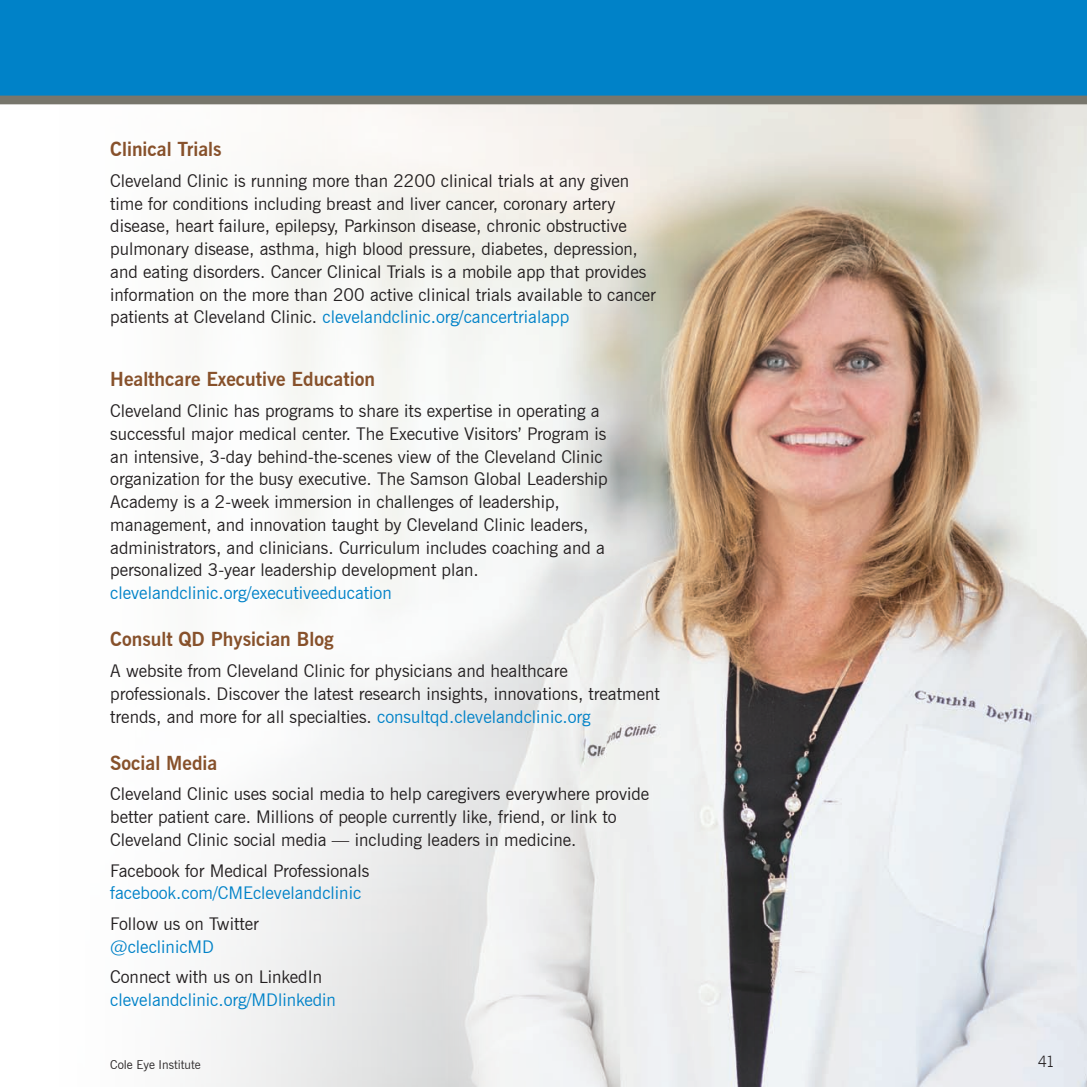
<style>
.page{position:relative;width:1087px;height:1087px;background:#fff}
.page>*{position:absolute;margin:0;border:0;box-sizing:border-box;transform-origin:0 0}
.t1{font:700 19.25px "News Gothic BT";color:#87512b}
.t2{font:17.5px/22.8px "News Gothic BT";color:#231f20}
.t3{font:17.5px "News Gothic BT";color:#0082c8}
.t4{font:300 15.75px "News Gothic BT";color:#231f20}
.t5{font:12.25px "News Gothic BT";color:#231f20}
.s1{color:#0082c8}
</style>
<div class="page">
<img style="left:44px;top:104px;width:1043px;height:983px">
<div style="left:0;top:0;width:1087px;height:99px;background:#0082c8"></div>
<div style="left:0;top:96px;width:1087px;height:8px;background:#77766c"></div>
<p class="t1" style="left:110px;top:138px;width:113px">Clinical Trials</p>
<p class="t2" style="left:110px;top:169px;width:547px">Cleveland Clinic is running more than 2200 clinical trials at any given time for conditions including breast and liver cancer, coronary artery disease, heart failure, epilepsy, Parkinson disease, chronic obstructive pulmonary disease, asthma, high blood pressure, diabetes, depression, and eating disorders. Cancer Clinical Trials is a mobile app that provides information on the more than 200 active clinical trials available to cancer patients at Cleveland Clinic. <span class="s1">clevelandclinic.org/cancertrialapp</span></p>
<p class="t1" style="left:110px;top:368px;width:266px">Healthcare Executive Education</p>
<p class="t2" style="left:110px;top:399px;width:499px">Cleveland Clinic has programs to share its expertise in operating a successful major medical center. The Executive Visitors’ Program is an intensive, 3-day behind-the-scenes view of the Cleveland Clinic organization for the busy executive. The Samson Global Leadership Academy is a 2-week immersion in challenges of leadership, management, and innovation taught by Cleveland Clinic leaders, administrators, and clinicians. Curriculum includes coaching and a personalized 3-year leadership development plan.</p>
<p class="t3" style="left:110px;top:582px;width:283px">clevelandclinic.org/executiveeducation</p>
<p class="t1" style="left:110px;top:628px;width:225px">Consult QD Physician Blog</p>
<p class="t2" style="left:110px;top:659px;width:551px">A website from Cleveland Clinic for physicians and healthcare professionals. Discover the latest research insights, innovations, treatment trends, and more for all specialties. <span class="s1">consultqd.clevelandclinic.org</span></p>
<p class="t1" style="left:110px;top:751px;width:109px">Social Media</p>
<p class="t2" style="left:110px;top:783px;width:540px">Cleveland Clinic uses social media to help caregivers everywhere provide better patient care. Millions of people currently like, friend, or link to<br>Cleveland Clinic social media — including leaders in medicine.</p>
<p class="t2" style="left:110px;top:859px;width:261px">Facebook for Medical Professionals</p>
<p class="t3" style="left:110px;top:882px;width:252px">facebook.com/CMEclevelandclinic</p>
<p class="t2" style="left:110px;top:912px;width:150px">Follow us on Twitter</p>
<p class="t3" style="left:110px;top:936px;width:105px">@cleclinicMD</p>
<p class="t2" style="left:110px;top:965px;width:213px">Connect with us on LinkedIn</p>
<p class="t3" style="left:110px;top:989px;width:227px">clevelandclinic.org/MDlinkedin</p>
<p class="t5" style="left:110px;top:1057px;width:92px">Cole Eye Institute</p>
<p class="t4" style="left:1037px;top:1051px;width:19px">41</p>
</div>
